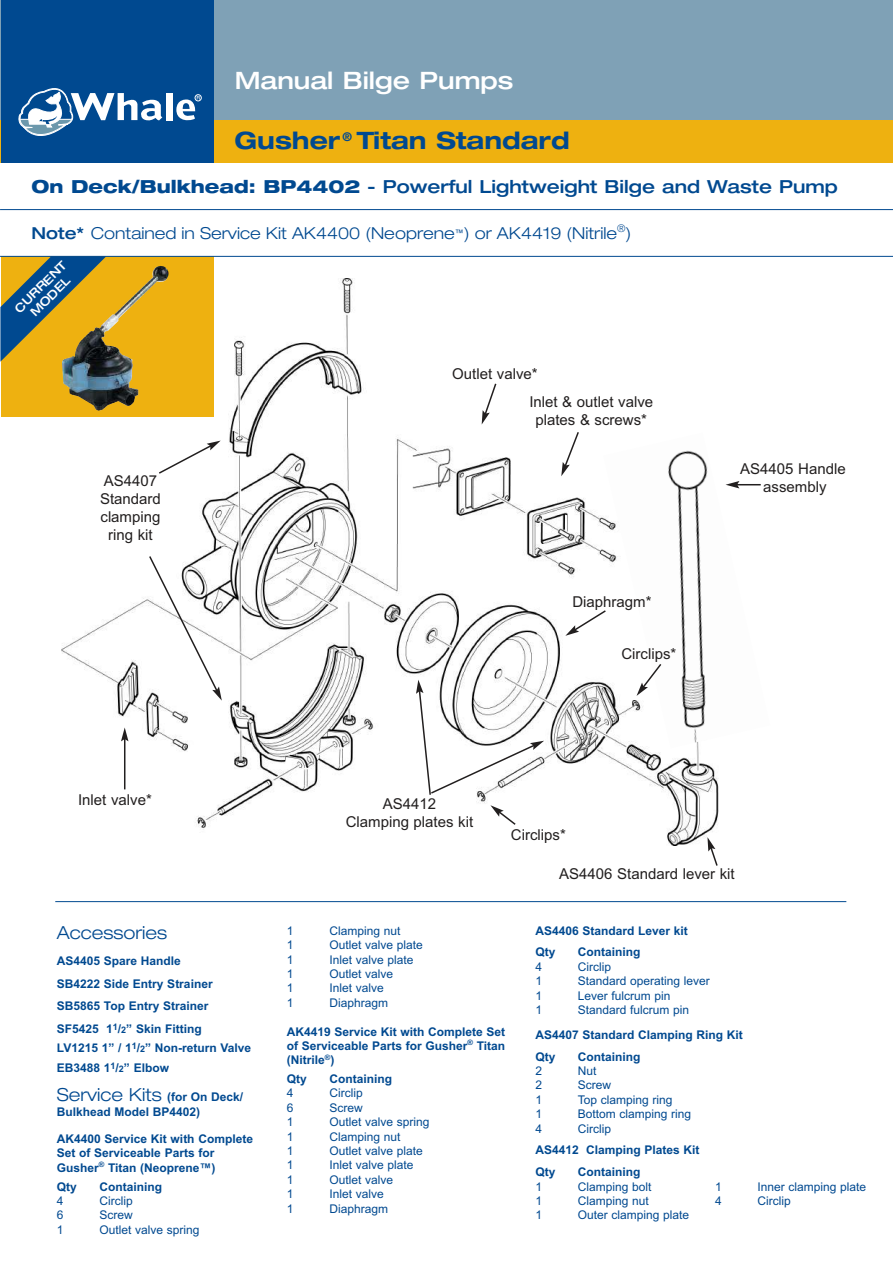
<style>
.page{position:relative;width:893px;height:1263px;background:#fff}
.page>*{position:absolute;margin:0;border:0;box-sizing:border-box;transform-origin:0 0}
.t1{font:700 expanded 24px "Helvetica Neue";color:#004990}
.t2{font:500 expanded 24px "Helvetica Neue";color:#fff}
.t3{font:500 expanded 18px "Helvetica Neue";color:#004990}
.t4{font:300 expanded 18px "Helvetica Neue";color:#004990}
.t5{font:300 expanded 16.5px "Helvetica Neue";color:#004990}
.t6{font:15px/18px "Arial";color:#221f1f;text-align:center}
.t7{font:700 12px/14.4px "Arial";color:#004990}
.t8{font:12px "Arial";color:#004990}
.t9{font:500 expanded 12px/13.5px "Helvetica Neue";color:#fff;text-align:center}
.s1{font-weight:800}
.s2{font-weight:500}
.s3{font-size:9px}
.s4{font-family:"Arial";font-weight:700;font-stretch:normal;font-size:12px}
</style>
<div class="page">
<img style="left:61px;top:279px;width:658px;height:566px">
<div style="left:1px;top:256px;width:213px;height:161px;background:#eeb110"></div>
<svg style="left:157px;top:441px;width:64px;height:34px"></svg>
<hr style="left:124px;top:739px;width:1px;height:50px;background:#221f1f">
<svg style="left:121px;top:727px;width:7px;height:14px"></svg>
<svg style="left:482px;top:382px;width:16px;height:42px"></svg>
<svg style="left:561px;top:430px;width:19px;height:46px"></svg>
<svg style="left:707px;top:837px;width:12px;height:29px"></svg>
<svg style="left:416px;top:680px;width:128px;height:116px"></svg>
<svg style="left:148px;top:554px;width:74px;height:147px"></svg>
<svg style="left:565px;top:609px;width:38px;height:27px"></svg>
<svg style="left:490px;top:805px;width:27px;height:21px"></svg>
<hr style="left:0;top:120px;width:1px;height:43px;background:#eeb110">
<hr style="left:0;top:0;width:1px;height:120px;background:#7fa1b6">
<div style="left:214px;top:120px;width:679px;height:43px;background:#eeb110"></div>
<div style="left:214px;top:0;width:679px;height:120px;background:#7fa1b6"></div>
<div style="left:1px;top:0;width:213px;height:163px;background:#004990"></div>
<hr style="left:55px;top:901px;width:791px;height:1px;background:#004990">
<div style="left:166px;top:93px;width:7px;height:27px;background:#fff"></div>
<svg style="left:19px;top:88px;width:143px;height:48px"></svg>
<svg style="left:176px;top:95px;width:25px;height:26px"></svg>
<img style="left:62px;top:266px;width:107px;height:145px">
<div style="left:667px;top:401px;width:77px;height:83px;background:#fff"></div>
<img style="left:603px;top:433px;width:158px;height:315px">
<svg style="left:636px;top:662px;width:27px;height:34px"></svg>
<hr style="left:1px;top:209px;width:892px;height:1px;background:#004990">
<hr style="left:1px;top:256px;width:892px;height:1px;background:#004990">
<svg style="left:0;top:256px;width:106px;height:106px"></svg>
<h1 class="t2" style="left:235px;top:72px;width:280px">Manual Bilge Pumps</h1>
<h1 class="t1" style="left:235px;top:127px;width:337px">Gusher <sup>®</sup> Titan Standard</h1>
<h2 class="t3" style="left:31px;top:180px;width:808px"><span class="s1">On Deck/Bulkhead: BP4402</span> - Powerful Lightweight Bilge and Waste Pump</h2>
<h3 class="t5" style="left:31px;top:227px;width:601px"><span class="s2">Note*</span> Contained in Service Kit AK4400 (Neoprene<sup>™</sup>) or AK4419 (Nitrile<sup>®</sup>)</h3>
<p class="t9" style="left:13px;top:307px;width:69px;rotate:-45deg">CURRENT<br>MODEL</p>
<p class="t6" style="left:100px;top:473px;width:62px">AS4407<br>Standard clamping ring kit</p>
<p class="t6" style="left:529px;top:361px;width:125px;line-height:28.2px;text-align:left;text-indent:-77px">Outlet valve*<br>Inlet &amp; outlet valve</p>
<p class="t6" style="left:535px;top:412px;width:113px">plates &amp; screws*</p>
<p class="t6" style="left:572px;top:594px;width:81px">Diaphragm*</p>
<p class="t6" style="left:621px;top:646px;width:56px">Circlips*</p>
<p class="t6" style="left:740px;top:461px;width:107px">AS4405 Handle assembly</p>
<p class="t6" style="left:78px;top:792px;width:75px">Inlet valve*</p>
<h2 class="t4" style="left:57px;top:926px;width:112px">Accessories</h2>
<p class="t7" style="left:57px;top:951px;width:157px;line-height:22.5px">AS4405 Spare Handle<br>SB4222 Side Entry Strainer<br>SB5865 Top Entry Strainer<br>SF5425 1<sup>1</sup>/<span class="s3">2</span>” Skin Fitting</p>
<p class="t7" style="left:57px;top:1039px;width:196px;line-height:19.5px">LV1215 1” / 1<sup>1</sup>/<span class="s3">2</span>” Non-return Valve<br>EB3488 1<sup>1</sup>/<span class="s3">2</span>” Elbow</p>
<h2 class="t4" style="left:57px;top:1088px;width:188px">Service Kits <span class="s4">(for On Deck/</span></h2>
<p class="t7" style="left:57px;top:1106px;width:145px">Bulkhead Model BP4402)</p>
<p class="t7" style="left:57px;top:1133px;width:198px">AK4400 Service Kit with Complete<br>Set of Serviceable Parts for<br>Gusher<sup>®</sup> Titan (Neoprene™)</p>
<p class="t7" style="left:57px;top:1180px;width:22px">Qty</p>
<p class="t7" style="left:99px;top:1180px;width:64px">Containing</p>
<p class="t8" style="left:57px;top:1196px;width:8px">4</p>
<p class="t8" style="left:99px;top:1196px;width:35px">Circlip</p>
<p class="t8" style="left:57px;top:1210px;width:8px">6</p>
<p class="t8" style="left:99px;top:1210px;width:35px">Screw</p>
<p class="t8" style="left:57px;top:1225px;width:8px">1</p>
<p class="t8" style="left:99px;top:1225px;width:102px">Outlet valve spring</p>
<p class="t6" style="left:346px;top:796px;width:129px">AS4412<br>Clamping plates kit</p>
<p class="t6" style="left:511px;top:827px;width:56px">Circlips*</p>
<p class="t6" style="left:559px;top:866px;width:177px">AS4406 Standard lever kit</p>
<p class="t8" style="left:287px;top:926px;width:8px">1</p>
<p class="t8" style="left:329px;top:926px;width:73px">Clamping nut</p>
<p class="t8" style="left:287px;top:940px;width:8px">1</p>
<p class="t8" style="left:329px;top:940px;width:95px">Outlet valve plate</p>
<p class="t8" style="left:287px;top:955px;width:8px">1</p>
<p class="t8" style="left:329px;top:955px;width:86px">Inlet valve plate</p>
<p class="t8" style="left:287px;top:969px;width:8px">1</p>
<p class="t8" style="left:329px;top:969px;width:65px">Outlet valve</p>
<p class="t8" style="left:287px;top:983px;width:8px">1</p>
<p class="t8" style="left:329px;top:983px;width:56px">Inlet valve</p>
<p class="t8" style="left:287px;top:998px;width:8px">1</p>
<p class="t8" style="left:329px;top:998px;width:60px">Diaphragm</p>
<p class="t7" style="left:287px;top:1025px;width:220px;text-align:justify">AK4419 Service Kit with Complete Set of Serviceable Parts for Gusher<sup>®</sup> Titan (Nitrile<sup>®</sup>)</p>
<p class="t7" style="left:287px;top:1073px;width:22px">Qty</p>
<p class="t7" style="left:329px;top:1073px;width:64px">Containing</p>
<p class="t8" style="left:287px;top:1089px;width:8px">4</p>
<p class="t8" style="left:329px;top:1089px;width:35px">Circlip</p>
<p class="t8" style="left:287px;top:1103px;width:8px">6</p>
<p class="t8" style="left:329px;top:1103px;width:35px">Screw</p>
<p class="t8" style="left:287px;top:1117px;width:8px">1</p>
<p class="t8" style="left:329px;top:1117px;width:102px">Outlet valve spring</p>
<p class="t8" style="left:287px;top:1132px;width:8px">1</p>
<p class="t8" style="left:329px;top:1132px;width:73px">Clamping nut</p>
<p class="t8" style="left:287px;top:1146px;width:8px">1</p>
<p class="t8" style="left:329px;top:1146px;width:95px">Outlet valve plate</p>
<p class="t8" style="left:287px;top:1161px;width:8px">1</p>
<p class="t8" style="left:329px;top:1161px;width:86px">Inlet valve plate</p>
<p class="t8" style="left:287px;top:1175px;width:8px">1</p>
<p class="t8" style="left:329px;top:1175px;width:65px">Outlet valve</p>
<p class="t8" style="left:287px;top:1189px;width:8px">1</p>
<p class="t8" style="left:329px;top:1189px;width:56px">Inlet valve</p>
<p class="t8" style="left:287px;top:1204px;width:8px">1</p>
<p class="t8" style="left:329px;top:1204px;width:60px">Diaphragm</p>
<p class="t7" style="left:535px;top:921px;width:154px;line-height:21.8px">AS4406 Standard Lever kit<br>Qty</p>
<p class="t7" style="left:578px;top:946px;width:64px">Containing</p>
<p class="t8" style="left:535px;top:962px;width:8px">4</p>
<p class="t8" style="left:578px;top:962px;width:35px">Circlip</p>
<p class="t8" style="left:535px;top:976px;width:8px">1</p>
<p class="t8" style="left:578px;top:976px;width:134px">Standard operating lever</p>
<p class="t8" style="left:535px;top:991px;width:8px">1</p>
<p class="t8" style="left:578px;top:991px;width:94px">Lever fulcrum pin</p>
<p class="t8" style="left:535px;top:1005px;width:8px">1</p>
<p class="t8" style="left:578px;top:1005px;width:113px">Standard fulcrum pin</p>
<p class="t7" style="left:535px;top:1025px;width:209px;line-height:21.8px">AS4407 Standard Clamping Ring Kit<br>Qty</p>
<p class="t7" style="left:578px;top:1050px;width:64px">Containing</p>
<p class="t8" style="left:535px;top:1066px;width:8px">2</p>
<p class="t8" style="left:578px;top:1066px;width:20px">Nut</p>
<p class="t8" style="left:535px;top:1081px;width:8px">2</p>
<p class="t8" style="left:578px;top:1081px;width:35px">Screw</p>
<p class="t8" style="left:535px;top:1095px;width:8px">1</p>
<p class="t8" style="left:578px;top:1095px;width:96px">Top clamping ring</p>
<p class="t8" style="left:535px;top:1109px;width:8px">1</p>
<p class="t8" style="left:578px;top:1109px;width:115px">Bottom clamping ring</p>
<p class="t8" style="left:535px;top:1124px;width:8px">4</p>
<p class="t8" style="left:578px;top:1124px;width:35px">Circlip</p>
<p class="t7" style="left:535px;top:1140px;width:166px;line-height:21.8px">AS4412 Clamping Plates Kit<br>Qty</p>
<p class="t7" style="left:578px;top:1166px;width:64px">Containing</p>
<p class="t8" style="left:535px;top:1182px;width:8px">1</p>
<p class="t8" style="left:578px;top:1182px;width:75px">Clamping bolt</p>
<p class="t8" style="left:535px;top:1196px;width:8px">1</p>
<p class="t8" style="left:578px;top:1196px;width:73px">Clamping nut</p>
<p class="t8" style="left:535px;top:1210px;width:8px">1</p>
<p class="t8" style="left:578px;top:1210px;width:113px">Outer clamping plate</p>
<p class="t8" style="left:715px;top:1182px;width:8px">1</p>
<p class="t8" style="left:757px;top:1182px;width:110px">Inner clamping plate</p>
<p class="t8" style="left:715px;top:1197px;width:8px">4</p>
<p class="t8" style="left:757px;top:1197px;width:35px">Circlip</p>
</div>
